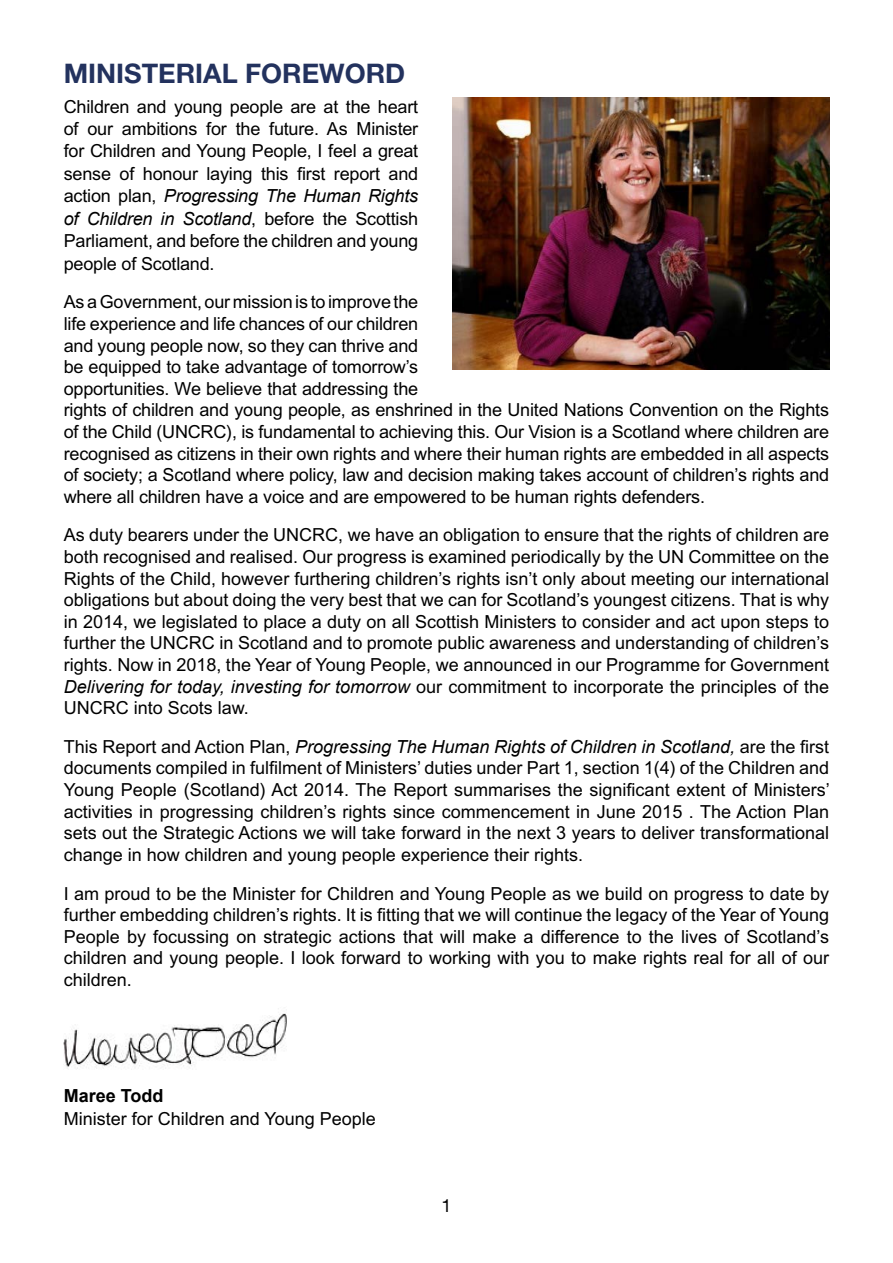
<style>
.page{position:relative;width:893px;height:1263px;background:#fff}
.page>*{position:absolute;margin:0;border:0;box-sizing:border-box;transform-origin:0 0}
.t1{font:700 27px "Helvetica Neue LT Std";color:#23325e}
.t2{font:18px/21.6px "Arial";letter-spacing:-.01em;color:#000;text-align:justify}
.t3{font:700 18px "Arial";color:#000}
.t4{font:18px "Helvetica Neue LT Std";color:#000}
.s1{font-style:italic}
</style>
<div class="page">
<img style="left:64px;top:1008px;width:223px;height:62px">
<img style="left:453px;top:98px;width:376px;height:271px">
<h1 class="t1" style="left:64px;top:57px;width:343px">MINISTERIAL FOREWORD</h1>
<p class="t2" style="left:64px;top:96px;width:356px;line-height:22.4px">Children and young people are at the heart of our ambitions for the future. As Minister for Children and Young People, I feel a great sense of honour laying this first report and action plan, <span class="s1">Progressing The Human Rights of Children in Scotland</span>, before the Scottish Parliament, and before the children and young people of Scotland.</p>
<p class="t2" style="left:64px;top:291px;width:767px;text-align:left">As a Government, our mission is to improve the<br>life experience and life chances of our children<br>and young people now, so they can thrive and<br>be equipped to take advantage of tomorrow’s<br>opportunities. We believe that addressing the<br>rights of children and young people, as enshrined in the United Nations Convention on the Rights of the Child (UNCRC), is fundamental to achieving this. Our Vision is a Scotland where children are recognised as citizens in their own rights and where their human rights are embedded in all aspects of society; a Scotland where policy, law and decision making takes account of children’s rights and where all children have a voice and are empowered to be human rights defenders.</p>
<p class="t2" style="left:64px;top:524px;width:767px">As duty bearers under the UNCRC, we have an obligation to ensure that the rights of children are both recognised and realised. Our progress is examined periodically by the UN Committee on the Rights of the Child, however furthering children’s rights isn’t only about meeting our international obligations but about doing the very best that we can for Scotland’s youngest citizens. That is why in 2014, we legislated to place a duty on all Scottish Ministers to consider and act upon steps to further the UNCRC in Scotland and to promote public awareness and understanding of children’s rights. Now in 2018, the Year of Young People, we announced in our Programme for Government <span class="s1">Delivering for today, investing for tomorrow</span> our commitment to incorporate the principles of the UNCRC into Scots law.</p>
<p class="t2" style="left:64px;top:736px;width:768px">This Report and Action Plan, <span class="s1">Progressing The Human Rights of Children in Scotland,</span> are the first documents compiled in fulfilment of Ministers’ duties under Part 1, section 1(4) of the Children and Young People (Scotland) Act 2014. The Report summarises the significant extent of Ministers’ activities in progressing children’s rights since commencement in June 2015 . The Action Plan sets out the Strategic Actions we will take forward in the next 3 years to deliver transformational change in how children and young people experience their rights.</p>
<p class="t2" style="left:64px;top:882px;width:767px">I am proud to be the Minister for Children and Young People as we build on progress to date by further embedding children’s rights. It is fitting that we will continue the legacy of the Year of Young People by focussing on strategic actions that will make a difference to the lives of Scotland’s children and young people. I look forward to working with you to make rights real for all of our children.</p>
<p class="t3" style="left:64px;top:1084px;width:101px">Maree Todd</p>
<p class="t2" style="left:64px;top:1107px;width:314px">Minister for Children and Young People</p>
<p class="t4" style="left:441px;top:1195px;width:12px">1</p>
</div>
